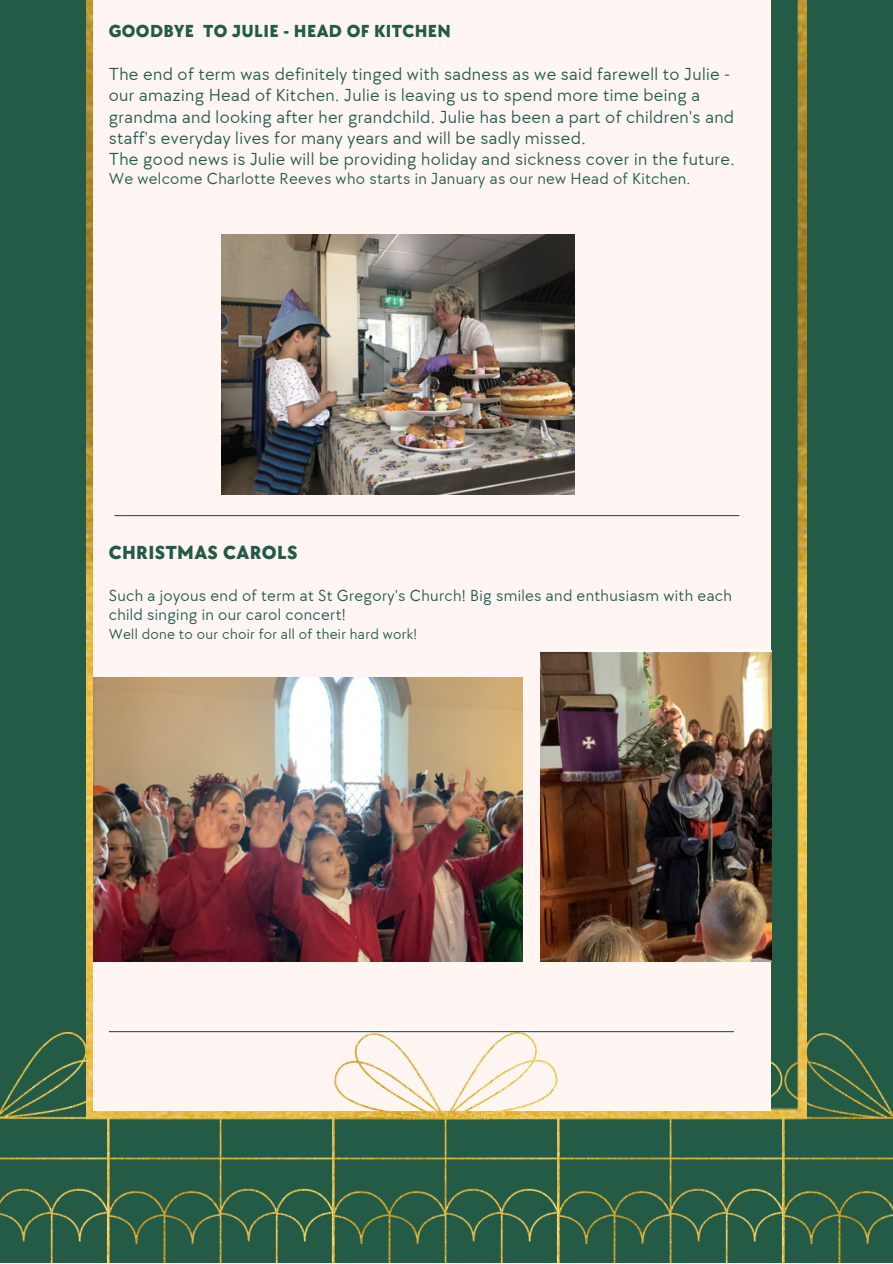
<style>
.page{position:relative;width:893px;height:1264px;background:#fff}
.page>*{position:absolute;margin:0;border:0;box-sizing:border-box;transform-origin:0 0}
.t1{font:800 19.5px "TT Chocolates";letter-spacing:.02em;color:#235b47}
.t2{font:18px/21.3px "TT Chocolates";letter-spacing:.02em;color:#235b47}
.t3{font:800 18px "TT Chocolates";letter-spacing:.02em;color:#235b47}
.t4{font:16.5px/19px "TT Chocolates";letter-spacing:.02em;color:#235b47}
.t5{font:15px "TT Chocolates";letter-spacing:.02em;color:#235b47}
</style>
<div class="page">
<div style="left:0;top:0;width:892px;height:1262px;background:#235b47"></div>
<img style="left:0;top:1032px;width:892px;height:230px">
<img style="left:87px;top:0;width:317px;height:1119px">
<img style="left:404px;top:0;width:402px;height:1119px">
<div style="left:94px;top:0;width:677px;height:1110px;background:#fff6f4"></div>
<hr style="left:115px;top:515px;width:624px;height:1px;background:#235b47">
<hr style="left:109px;top:1031px;width:624px;height:1px;background:#235b47">
<img style="left:94px;top:677px;width:428px;height:284px">
<img style="left:540px;top:651px;width:231px;height:310px">
<img style="left:221px;top:235px;width:353px;height:260px">
<p class="t3" style="left:109px;top:21px;width:344px">GOODBYE TO JULIE - HEAD OF KITCHEN</p>
<p class="t2" style="left:109px;top:64px;width:627px">The end of term was definitely tinged with sadness as we said farewell to Julie - our amazing Head of Kitchen. Julie is leaving us to spend more time being a grandma and looking after her grandchild. Julie has been a part of children's and staff's everyday lives for many years and will be sadly missed.<br>The good news is Julie will be providing holiday and sickness cover in the future.</p>
<p class="t4" style="left:109px;top:170px;width:583px">We welcome Charlotte Reeves who starts in January as our new Head of Kitchen.</p>
<p class="t1" style="left:109px;top:541px;width:190px">CHRISTMAS CAROLS</p>
<p class="t4" style="left:109px;top:586px;width:624px">Such a joyous end of term at St Gregory's Church! Big smiles and enthusiasm with each child singing in our carol concert!</p>
<p class="t5" style="left:109px;top:625px;width:310px">Well done to our choir for all of their hard work!</p>
</div>
